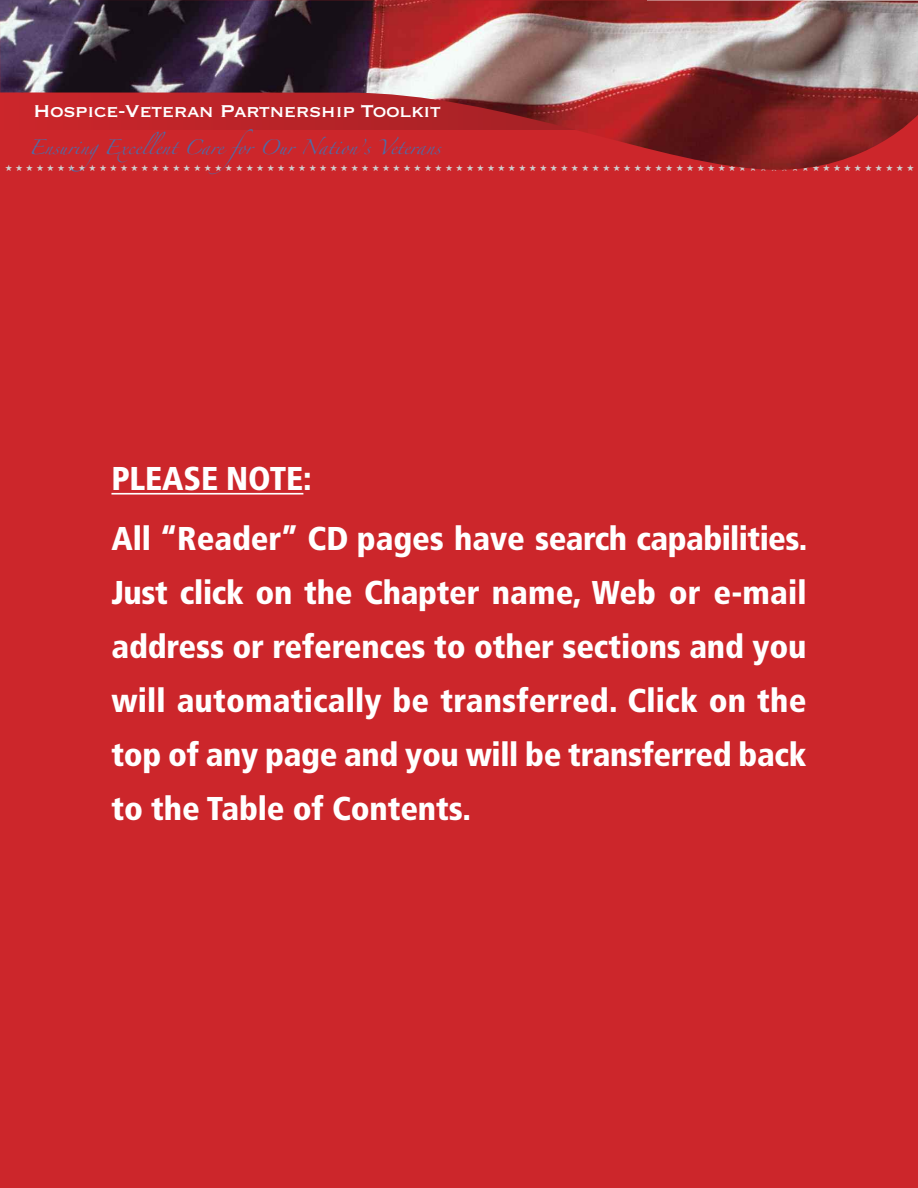
<style>
.page{position:relative;width:918px;height:1188px;background:#fff}
.page>*{position:absolute;margin:0;border:0;box-sizing:border-box;transform-origin:0 0}
.t1{font:900 condensed 33px/54px "Frutiger";letter-spacing:-.01em;color:#fff}
.t2{font:22.5px "Copperplate Thirty One BC";letter-spacing:-.025em;color:#fff}
.t3{font:13.35px "Zapfino";color:#4e6ca7}
.t4{font:9px "Zapf Dingbats";color:#d0cfcf}
</style>
<div class="page">
<div style="left:0;top:101px;width:918px;height:1087px;background:#cc262b"></div>
<img style="left:0;top:0;width:918px;height:170px">
<hr style="left:111px;top:493px;width:192px;height:2px;background:#fff">
<p class="t2" style="left:33px;top:96px;width:409px">Hospice-Veteran Partnership Toolkit</p>
<p class="t3" style="left:29px;top:142px;width:414px">EnsuringExcellent Care for Our Nation’s Veterans</p>
<p class="t4" style="left:5px;top:163px;width:911px">★★★★★★★★★★★★★★★★★★★★★★★★★★★★★★★★★★★★★★★★★★★★★★★★★★★★★★★★★★★★★★★★★★★★★★★★★★★★★★★★★★★★★★★</p>
<p class="t1" style="left:111px;top:452px;width:697px;line-height:59.4px">PLEASE NOTE:<br>All “Reader” CD pages have search capabilities.</p>
<p class="t1" style="left:111px;top:568px;width:697px;text-align:justify">Just click on the Chapter name, Web or e-mail address or references to other sections and you will automatically be transferred. Click on the top of any page and you will be transferred back to the Table of Contents.</p>
</div>
